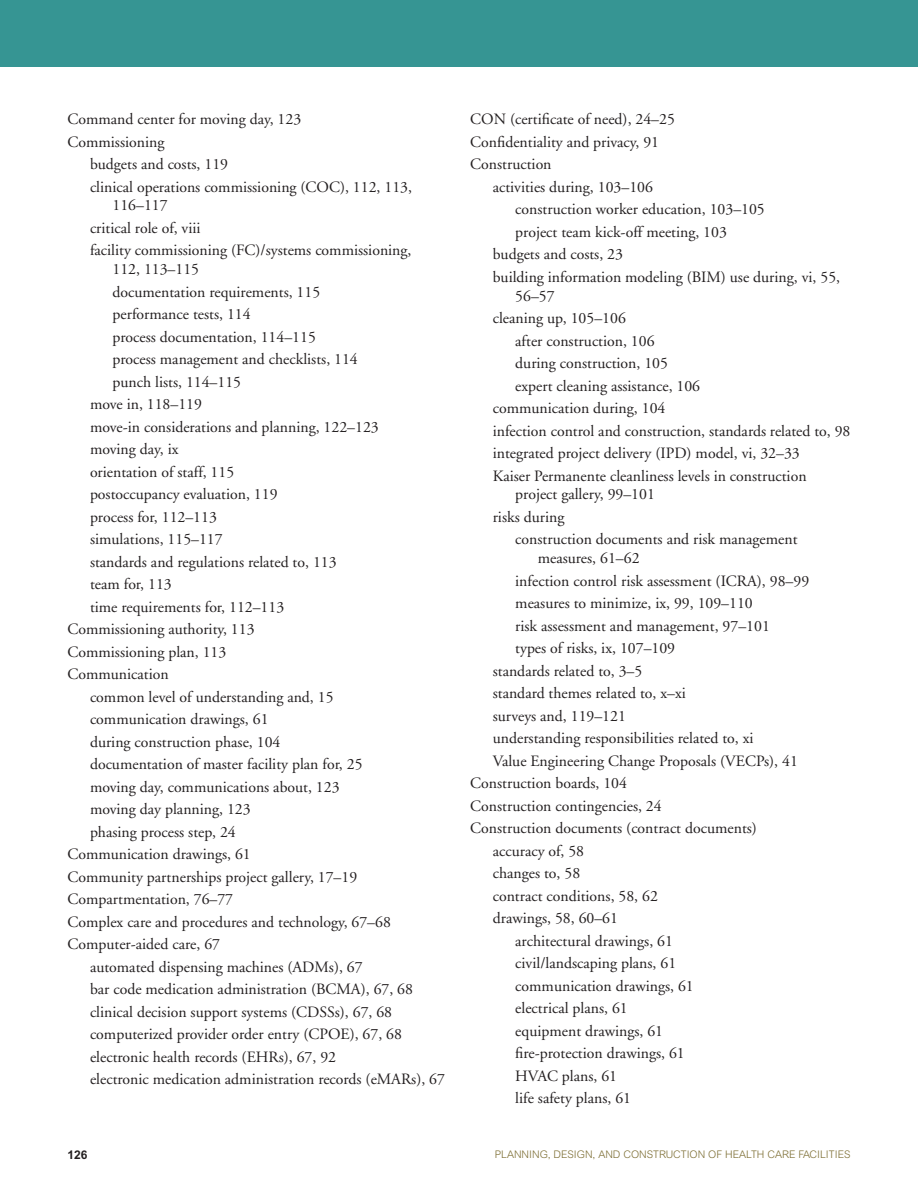
<style>
.page{position:relative;width:918px;height:1188px;background:#fff}
.page>*{position:absolute;margin:0;border:0;box-sizing:border-box;transform-origin:0 0}
.index_text_-_INDENT{font:15.75px/18.8px "Adobe Garamond";color:#231f20}
.index_text{font:15.75px "Adobe Garamond";color:#231f20}
.index_text_-_sub_ind{font:15.75px/18.8px "Adobe Garamond";color:#231f20}
.t1{font:700 12px "Arial MT Std";color:#231f20}
.t2{font:300 10.5px "Arial MT Std";color:#7e6f35}
</style>
<div class="page">
<div style="left:0;top:0;width:918px;height:68px;background:#369593"></div>
<p class="index_text" style="left:68px;top:111px;width:235px">Command center for moving day, 123</p>
<p class="index_text" style="left:68px;top:133px;width:98px">Commissioning</p>
<p class="index_text_-_INDENT" style="left:90px;top:155px;width:140px">budgets and costs, 119</p>
<p class="index_text_-_INDENT" style="left:113px;top:178px;width:301px;text-indent:-23px">clinical operations commissioning (COC), 112, 113,<br>116–117</p>
<p class="index_text_-_INDENT" style="left:90px;top:219px;width:112px">critical role of, viii</p>
<p class="index_text_-_INDENT" style="left:113px;top:241px;width:301px;text-indent:-23px">facility commissioning (FC)/systems commissioning,<br>112, 113–115</p>
<p class="index_text" style="left:113px;top:283px;width:209px">documentation requirements, 115</p>
<p class="index_text" style="left:113px;top:306px;width:140px">performance tests, 114</p>
<p class="index_text" style="left:113px;top:328px;width:205px">process documentation, 114–115</p>
<p class="index_text" style="left:113px;top:351px;width:247px">process management and checklists, 114</p>
<p class="index_text" style="left:113px;top:373px;width:130px">punch lists, 114–115</p>
<p class="index_text_-_INDENT" style="left:90px;top:395px;width:113px">move in, 118–119</p>
<p class="index_text_-_INDENT" style="left:90px;top:418px;width:290px">move-in considerations and planning, 122–123</p>
<p class="index_text_-_INDENT" style="left:90px;top:440px;width:90px">moving day, ix</p>
<p class="index_text_-_INDENT" style="left:90px;top:463px;width:146px">orientation of staff, 115</p>
<p class="index_text_-_INDENT" style="left:90px;top:485px;width:189px">postoccupancy evaluation, 119</p>
<p class="index_text_-_INDENT" style="left:90px;top:508px;width:128px">process for, 112–113</p>
<p class="index_text_-_INDENT" style="left:90px;top:530px;width:134px">simulations, 115–117</p>
<p class="index_text_-_INDENT" style="left:90px;top:553px;width:248px">standards and regulations related to, 113</p>
<p class="index_text_-_INDENT" style="left:90px;top:575px;width:83px">team for, 113</p>
<p class="index_text_-_INDENT" style="left:90px;top:598px;width:196px">time requirements for, 112–113</p>
<p class="index_text" style="left:68px;top:621px;width:189px">Commissioning authority, 113</p>
<p class="index_text" style="left:68px;top:643px;width:160px">Commissioning plan, 113</p>
<p class="index_text" style="left:68px;top:666px;width:103px">Communication</p>
<p class="index_text_-_INDENT" style="left:90px;top:688px;width:245px">common level of understanding and, 15</p>
<p class="index_text_-_INDENT" style="left:90px;top:710px;width:180px">communication drawings, 61</p>
<p class="index_text_-_INDENT" style="left:90px;top:733px;width:192px">during construction phase, 104</p>
<p class="index_text_-_INDENT" style="left:90px;top:755px;width:274px">documentation of master facility plan for, 25</p>
<p class="index_text_-_INDENT" style="left:90px;top:778px;width:251px">moving day, communications about, 123</p>
<p class="index_text_-_INDENT" style="left:90px;top:800px;width:162px">moving day planning, 123</p>
<p class="index_text_-_INDENT" style="left:90px;top:823px;width:147px">phasing process step, 24</p>
<p class="index_text" style="left:68px;top:846px;width:185px">Communication drawings, 61</p>
<p class="index_text" style="left:68px;top:868px;width:291px">Community partnerships project gallery, 17–19</p>
<p class="index_text" style="left:68px;top:891px;width:167px">Compartmentation, 76–77</p>
<p class="index_text" style="left:68px;top:913px;width:325px">Complex care and procedures and technology, 67–68</p>
<p class="index_text" style="left:68px;top:936px;width:154px">Computer-aided care, 67</p>
<p class="index_text_-_INDENT" style="left:90px;top:958px;width:274px">automated dispensing machines (ADMs), 67</p>
<p class="index_text_-_INDENT" style="left:90px;top:980px;width:325px">bar code medication administration (BCMA), 67, 68</p>
<p class="index_text_-_INDENT" style="left:90px;top:1003px;width:304px">clinical decision support systems (CDSSs), 67, 68</p>
<p class="index_text_-_INDENT" style="left:90px;top:1025px;width:314px">computerized provider order entry (CPOE), 67, 68</p>
<p class="index_text_-_INDENT" style="left:90px;top:1048px;width:248px">electronic health records (EHRs), 67, 92</p>
<p class="index_text_-_INDENT" style="left:90px;top:1070px;width:357px">electronic medication administration records (eMARs), 67</p>
<p class="index_text" style="left:470px;top:111px;width:206px">CON (certificate of need), 24–25</p>
<p class="index_text" style="left:470px;top:133px;width:190px">Confidentiality and privacy, 91</p>
<p class="index_text" style="left:470px;top:156px;width:83px">Construction</p>
<p class="index_text_-_INDENT" style="left:493px;top:178px;width:162px">activities during, 103–106</p>
<p class="index_text_-_sub_ind" style="left:515px;top:200px;width:251px">construction worker education, 103–105</p>
<p class="index_text_-_sub_ind" style="left:515px;top:223px;width:213px">project team kick-off meeting, 103</p>
<p class="index_text_-_INDENT" style="left:493px;top:245px;width:132px">budgets and costs, 23</p>
<p class="index_text_-_INDENT" style="left:515px;top:268px;width:326px;text-indent:-23px">building information modeling (BIM) use during, vi, 55,<br>56–57</p>
<p class="index_text_-_INDENT" style="left:493px;top:309px;width:135px">cleaning up, 105–106</p>
<p class="index_text_-_sub_ind" style="left:515px;top:332px;width:141px">after construction, 106</p>
<p class="index_text_-_sub_ind" style="left:515px;top:354px;width:154px">during construction, 105</p>
<p class="index_text_-_sub_ind" style="left:515px;top:377px;width:186px">expert cleaning assistance, 106</p>
<p class="index_text_-_INDENT" style="left:493px;top:399px;width:174px">communication during, 104</p>
<p class="index_text_-_INDENT" style="left:493px;top:422px;width:359px">infection control and construction, standards related to, 98</p>
<p class="index_text_-_INDENT" style="left:493px;top:444px;width:309px">integrated project delivery (IPD) model, vi, 32–33</p>
<p class="index_text_-_INDENT" style="left:515px;top:467px;width:293px;text-indent:-23px">Kaiser Permanente cleanliness levels in construction project gallery, 99–101</p>
<p class="index_text_-_INDENT" style="left:493px;top:508px;width:73px">risks during</p>
<p class="index_text_-_sub_ind" style="left:538px;top:530px;width:261px;text-indent:-23px">construction documents and risk management measures, 61–62</p>
<p class="index_text_-_sub_ind" style="left:515px;top:572px;width:295px">infection control risk assessment (ICRA), 98–99</p>
<p class="index_text_-_sub_ind" style="left:515px;top:594px;width:239px">measures to minimize, ix, 99, 109–110</p>
<p class="index_text_-_sub_ind" style="left:515px;top:617px;width:256px">risk assessment and management, 97–101</p>
<p class="index_text_-_sub_ind" style="left:515px;top:639px;width:161px">types of risks, ix, 107–109</p>
<p class="index_text_-_INDENT" style="left:493px;top:662px;width:151px">standards related to, 3–5</p>
<p class="index_text_-_INDENT" style="left:493px;top:684px;width:195px">standard themes related to, x–xi</p>
<p class="index_text_-_INDENT" style="left:493px;top:707px;width:135px">surveys and, 119–121</p>
<p class="index_text_-_INDENT" style="left:493px;top:729px;width:262px">understanding responsibilities related to, xi</p>
<p class="index_text_-_INDENT" style="left:493px;top:752px;width:307px">Value Engineering Change Proposals (VECPs), 41</p>
<p class="index_text" style="left:470px;top:775px;width:158px">Construction boards, 104</p>
<p class="index_text" style="left:470px;top:797px;width:193px">Construction contingencies, 24</p>
<p class="index_text" style="left:470px;top:820px;width:288px">Construction documents (contract documents)</p>
<p class="index_text_-_INDENT" style="left:493px;top:842px;width:93px">accuracy of, 58</p>
<p class="index_text_-_INDENT" style="left:493px;top:864px;width:89px">changes to, 58</p>
<p class="index_text_-_INDENT" style="left:493px;top:887px;width:167px">contract conditions, 58, 62</p>
<p class="index_text_-_INDENT" style="left:493px;top:909px;width:127px">drawings, 58, 60–61</p>
<p class="index_text_-_sub_ind" style="left:515px;top:932px;width:159px">architectural drawings, 61</p>
<p class="index_text_-_sub_ind" style="left:515px;top:954px;width:163px">civil/landscaping plans, 61</p>
<p class="index_text_-_sub_ind" style="left:515px;top:977px;width:180px">communication drawings, 61</p>
<p class="index_text_-_sub_ind" style="left:515px;top:999px;width:114px">electrical plans, 61</p>
<p class="index_text_-_sub_ind" style="left:515px;top:1022px;width:149px">equipment drawings, 61</p>
<p class="index_text_-_sub_ind" style="left:515px;top:1044px;width:171px">fire-protection drawings, 61</p>
<p class="index_text_-_sub_ind" style="left:515px;top:1067px;width:103px">HVAC plans, 61</p>
<p class="index_text_-_sub_ind" style="left:515px;top:1089px;width:117px">life safety plans, 61</p>
<p class="t1" style="left:68px;top:1147px;width:22px">126</p>
<p class="t2" style="left:495px;top:1148px;width:357px">PLANNING, DESIGN, AND CONSTRUCTION OF HEALTH CARE FACILITIES</p>
</div>
